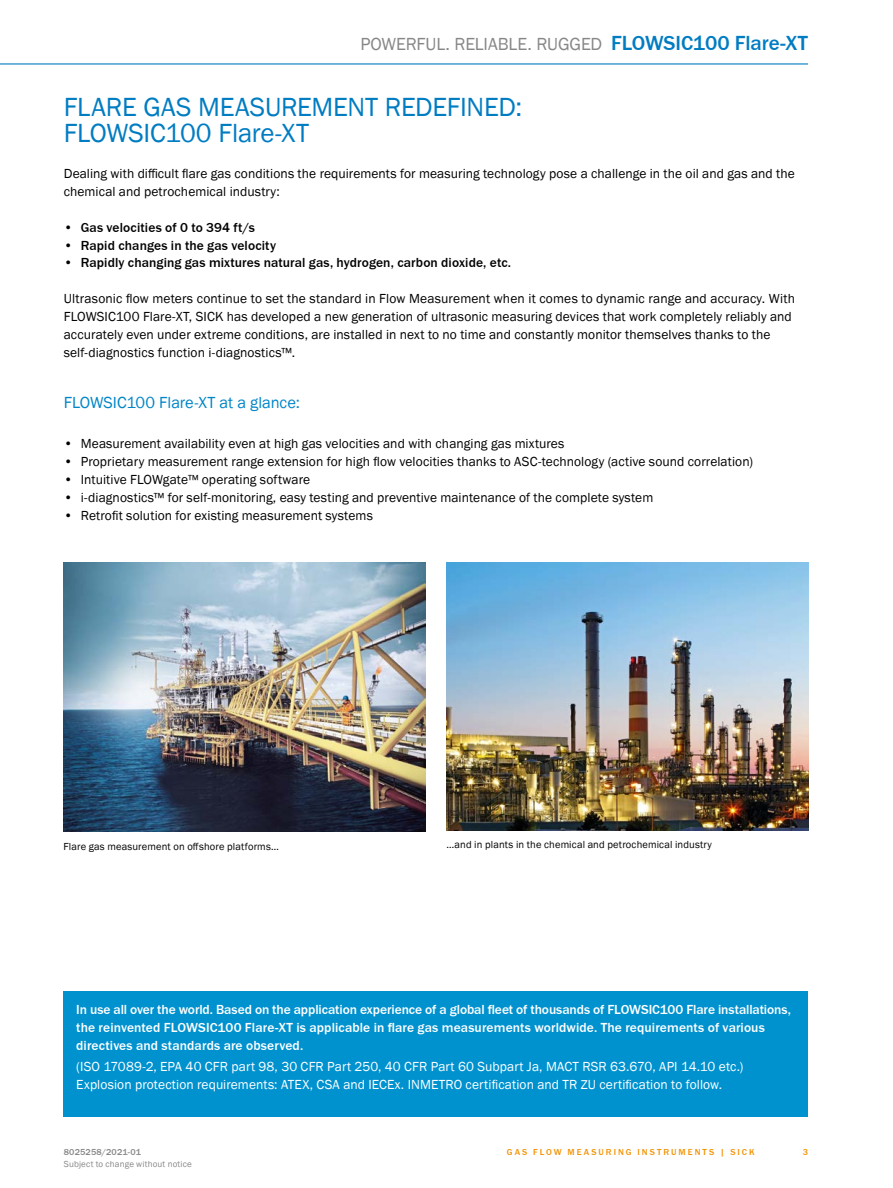
<style>
.page{position:relative;width:893px;height:1188px;background:#fff}
.page>*{position:absolute;margin:0;border:0;box-sizing:border-box;transform-origin:0 0}
.t1{font:27px/25.5px "SICK Franklin";letter-spacing:-.01em;color:#007cc2}
.t2{font:18px "SICK Franklin";letter-spacing:-.01em;color:#878787}
.t3{font:16.5px "SICK Franklin";letter-spacing:-.005em;color:#0086c8}
.t4{font:13.5px/17.9px "SICK Franklin";letter-spacing:.005em;color:#000}
.t5{font:500 13.5px/17.9px "SICK Franklin";letter-spacing:.005em;color:#fff}
.t6{font:13.5px/17.9px "SICK Franklin";letter-spacing:.005em;color:#fff}
.t7{font:500 13.5px "SICK Franklin";letter-spacing:.01em;color:#000}
.t8{font:10.5px "SICK Franklin";letter-spacing:.015em;color:#000}
.t9{font:500 9px "SICK Franklin";letter-spacing:.225em;color:#f39200}
.t10{font:9px "SICK Franklin";letter-spacing:.02em;color:#878787}
.t11{font:500 9px "SICK Franklin";letter-spacing:.02em;color:#878787}
.s1{font-weight:500;font-size:21px;color:#007cc2}
.s2{font-weight:400}
</style>
<div class="page">
<hr style="left:0;top:63px;width:808px;height:2px;background:#007cc2">
<img style="left:63px;top:563px;width:362px;height:269px">
<img style="left:446px;top:563px;width:362px;height:268px">
<div style="left:64px;top:992px;width:744px;height:125px;background:#0092cf"></div>
<h2 class="t2" style="left:360px;top:32px;width:449px">POWERFUL. RELIABLE. RUGGED <span class="s1">FLOWSIC100 Flare-XT</span></h2>
<h1 class="t1" style="left:64px;top:95px;width:460px">FLARE GAS MEASUREMENT REDEFINED:<br>FLOWSIC100 Flare-XT</h1>
<p class="t4" style="left:64px;top:165px;width:733px">Dealing with difficult flare gas conditions the requirements for measuring technology pose a challenge in the oil and gas and the chemical and petrochemical industry:</p>
<p class="t7" style="left:64px;top:219px;width:193px"><span class="s2">•</span> Gas velocities of 0 to 394 ft/s</p>
<p class="t7" style="left:64px;top:237px;width:214px"><span class="s2">•</span> Rapid changes in the gas velocity</p>
<p class="t7" style="left:64px;top:255px;width:449px"><span class="s2">•</span> Rapidly changing gas mixtures natural gas, hydrogen, carbon dioxide, etc.</p>
<p class="t4" style="left:64px;top:290px;width:733px">Ultrasonic flow meters continue to set the standard in Flow Measurement when it comes to dynamic range and accuracy. With FLOWSIC100 Flare-XT, SICK has developed a new generation of ultrasonic measuring devices that work completely reliably and accurately even under extreme conditions, are installed in next to no time and constantly monitor themselves thanks to the self-diagnostics function i-diagnostics™.</p>
<p class="t3" style="left:64px;top:392px;width:238px">FLOWSIC100 Flare-XT at a glance:</p>
<p class="t4" style="left:64px;top:435px;width:502px">• Measurement availability even at high gas velocities and with changing gas mixtures</p>
<p class="t4" style="left:64px;top:453px;width:691px">• Proprietary measurement range extension for high flow velocities thanks to ASC-technology (active sound correlation)</p>
<p class="t4" style="left:64px;top:471px;width:248px">• Intuitive FLOWgate™ operating software</p>
<p class="t4" style="left:64px;top:489px;width:591px">• i-diagnostics™ for self-monitoring, easy testing and preventive maintenance of the complete system</p>
<p class="t4" style="left:64px;top:506px;width:311px">• Retrofit solution for existing measurement systems</p>
<p class="t8" style="left:63px;top:840px;width:217px">Flare gas measurement on offshore platforms…</p>
<p class="t8" style="left:446px;top:838px;width:267px">…and in plants in the chemical and petrochemical industry</p>
<p class="t5" style="left:76px;top:1001px;width:716px">In use all over the world. Based on the application experience of a global fleet of thousands of FLOWSIC100 Flare installations, the reinvented FLOWSIC100 Flare-XT is applicable in flare gas measurements worldwide. The requirements of various directives and standards are observed.</p>
<p class="t6" style="left:76px;top:1058px;width:669px">(ISO 17089-2, EPA 40 CFR part 98, 30 CFR Part 250, 40 CFR Part 60 Subpart Ja, MACT RSR 63.670, API 14.10 etc.)<br>Explosion protection requirements: ATEX, CSA and IECEx. INMETRO certification and TR ZU certification to follow.</p>
<p class="t11" style="left:64px;top:1146px;width:79px">8025258/2021-01</p>
<p class="t9" style="left:507px;top:1146px;width:249px">GAS FLOW MEASURING INSTRUMENTS | SICK</p>
<p class="t10" style="left:64px;top:1159px;width:130px">Subject to change without notice</p>
<p class="t9" style="left:803px;top:1146px;width:7px">3</p>
</div>
